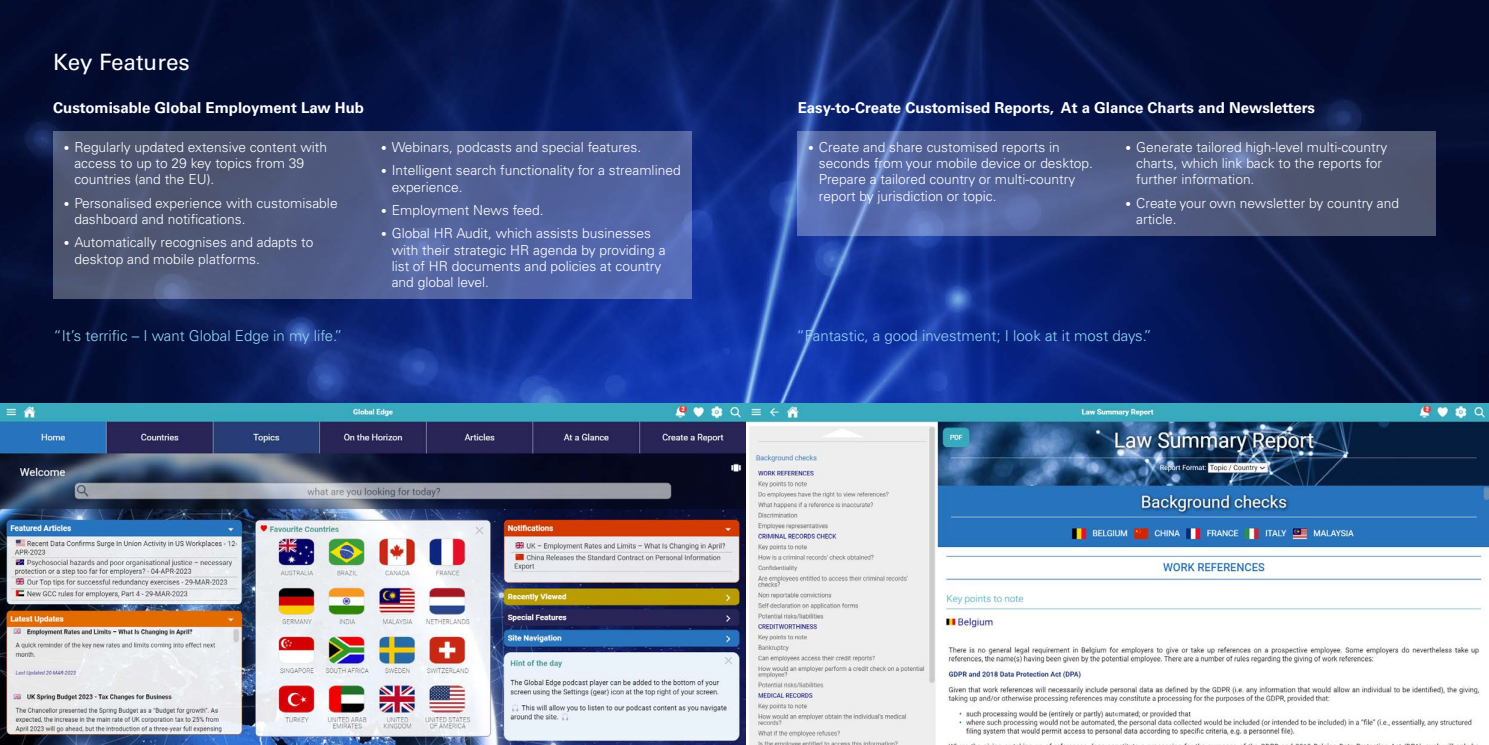
<style>
.page{position:relative;width:1489px;height:745px;background:#fff}
.page>*{position:absolute;margin:0;border:0;box-sizing:border-box;transform-origin:0 0}
.t1{font:22.5px "Univers LTCYR 55 Roman";color:#fff}
.t2{font:700 15px "Univers LTCYR 65";color:#fff}
.t3{font:300 15px "Univers LTCYR 45";color:#93d5f6}
.t4{font:300 13.75px/16.2px "Univers LTCYR 45";color:#fff}
.t5{font:300 11.25px "Univers LTCYR 45";color:#fff}
.s1{font-size:11.25px}
</style>
<div class="page">
<img style="left:0;top:0;width:1488px;height:744px">
<svg style="left:53px;top:131px;width:638px;height:167px;background:#505d8b"></svg>
<svg style="left:797px;top:131px;width:638px;height:105px;background:#53608d"></svg>
<img style="left:1px;top:403px;width:1487px;height:341px">
<h1 class="t1" style="left:53px;top:46px;width:138px">Key Features</h1>
<p class="t2" style="left:53px;top:97px;width:312px">Customisable Global Employment Law Hub</p>
<p class="t4" style="left:74px;top:138px;width:254px;text-indent:-11px"><span class="s1">•</span> Regularly updated extensive content with access to up to 29 key topics from 39 countries (and the EU).</p>
<p class="t4" style="left:74px;top:194px;width:265px;text-indent:-11px"><span class="s1">•</span> Personalised experience with customisable dashboard and notifications.</p>
<p class="t4" style="left:74px;top:234px;width:240px;text-indent:-11px"><span class="s1">•</span> Automatically recognises and adapts to desktop and mobile platforms.</p>
<p class="t4" style="left:381px;top:138px;width:262px"><span class="s1">•</span> Webinars, podcasts and special features.</p>
<p class="t4" style="left:392px;top:162px;width:290px;text-indent:-11px"><span class="s1">•</span> Intelligent search functionality for a streamlined experience.</p>
<p class="t4" style="left:381px;top:201px;width:164px"><span class="s1">•</span> Employment News feed.</p>
<p class="t4" style="left:392px;top:225px;width:275px;text-indent:-11px"><span class="s1">•</span> Global HR Audit, which assists businesses with their strategic HR agenda by providing a list of HR documents and policies at country and global level.</p>
<p class="t2" style="left:797px;top:97px;width:519px">Easy-to-Create Customised Reports, At a Glance Charts and Newsletters</p>
<p class="t4" style="left:819px;top:138px;width:276px;text-indent:-11px"><span class="s1">•</span> Create and share customised reports in seconds from your mobile device or desktop.<br>Prepare a tailored country or multi-country report by jurisdiction or topic.</p>
<p class="t4" style="left:1136px;top:138px;width:252px;text-indent:-11px"><span class="s1">•</span> Generate tailored high-level multi-country charts, which link back to the reports for further information.</p>
<p class="t4" style="left:1136px;top:194px;width:264px;text-indent:-11px"><span class="s1">•</span> Create your own newsletter by country and article.</p>
<p class="t3" style="left:53px;top:325px;width:290px">“It’s terrific – I want Global Edge in my life.”</p>
<p class="t3" style="left:796px;top:325px;width:357px">“Fantastic, a good investment; I look at it most days.”</p>
<p class="t5" style="left:1113px;top:704px;width:8px">5</p>
</div>
